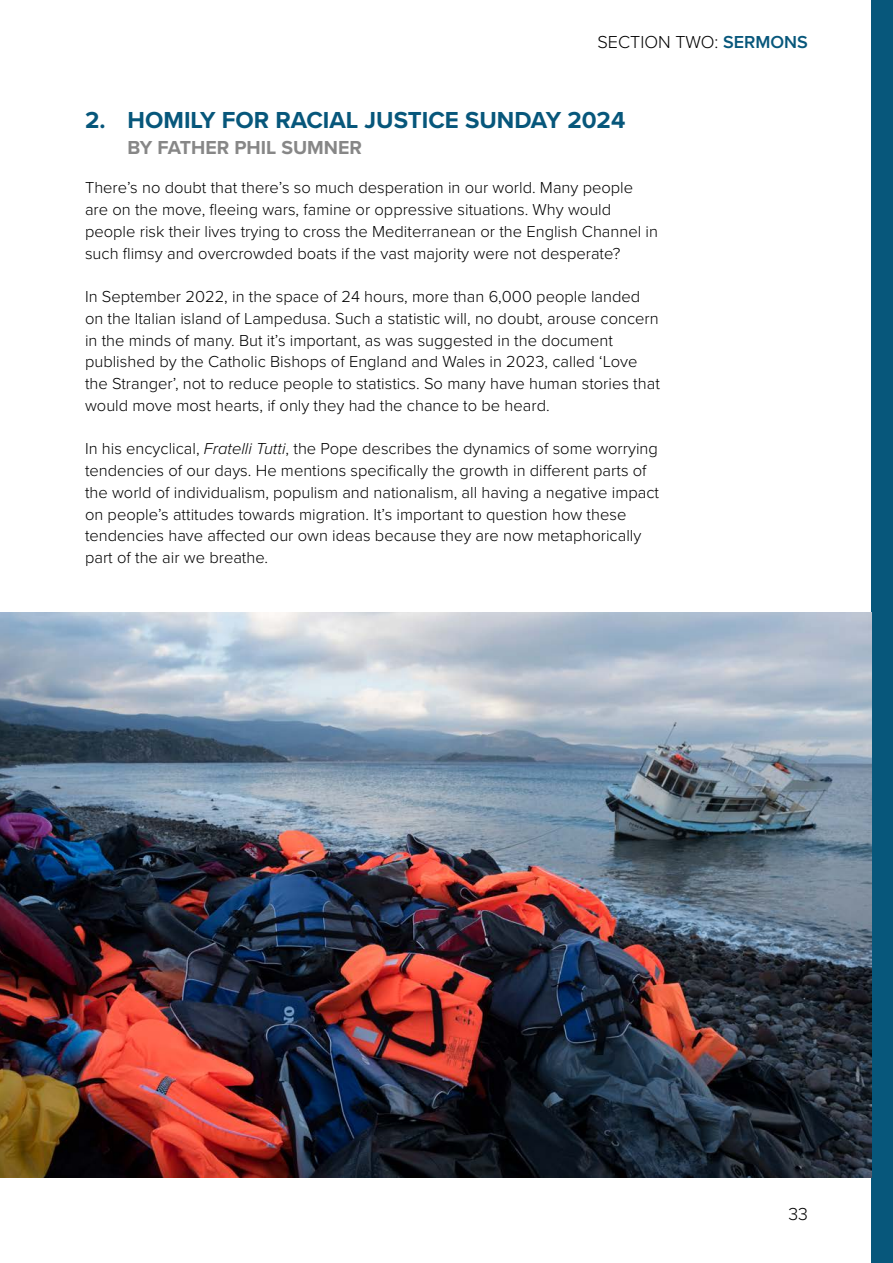
<style>
.page{position:relative;width:893px;height:1263px;background:#fff}
.page>*{position:absolute;margin:0;border:0;box-sizing:border-box;transform-origin:0 0}
.t1{font:700 24px "Proxima Nova";color:#07577b}
.t2{font:700 19.5px "Proxima Nova";color:#878787}
.t3{font:300 18px "Proxima Nova";color:#000}
.t4{font:300 16.5px/21.8px "Proxima Nova";color:#000}
.s1{font-weight:600;color:#07577b}
.s2{font-style:italic}
</style>
<div class="page">
<div style="left:872px;top:0;width:21px;height:1263px;background:#07577b"></div>
<img style="left:0;top:612px;width:872px;height:566px">
<p class="t3" style="left:597px;top:29px;width:212px">SECTION TWO: <span class="s1">SERMONS</span></p>
<h1 class="t1" style="left:85px;top:102px;width:542px">2. HOMILY FOR RACIAL JUSTICE SUNDAY 2024</h1>
<p class="t2" style="left:128px;top:133px;width:236px">BY FATHER PHIL SUMNER</p>
<p class="t4" style="left:85px;top:176px;width:574px">There’s no doubt that there’s so much desperation in our world. Many people are on the move, fleeing wars, famine or oppressive situations. Why would people risk their lives trying to cross the Mediterranean or the English Channel in such flimsy and overcrowded boats if the vast majority were not desperate?</p>
<p class="t4" style="left:85px;top:285px;width:576px">In September 2022, in the space of 24 hours, more than 6,000 people landed on the Italian island of Lampedusa. Such a statistic will, no doubt, arouse concern in the minds of many. But it’s important, as was suggested in the document published by the Catholic Bishops of England and Wales in 2023, called ‘Love the Stranger’, not to reduce people to statistics. So many have human stories that would move most hearts, if only they had the chance to be heard.</p>
<p class="t4" style="left:85px;top:437px;width:576px">In his encyclical, <span class="s2">Fratelli Tutti</span>, the Pope describes the dynamics of some worrying tendencies of our days. He mentions specifically the growth in different parts of the world of individualism, populism and nationalism, all having a negative impact on people’s attitudes towards migration. It’s important to question how these tendencies have affected our own ideas because they are now metaphorically part of the air we breathe.</p>
<p class="t3" style="left:788px;top:1201px;width:21px">33</p>
</div>
